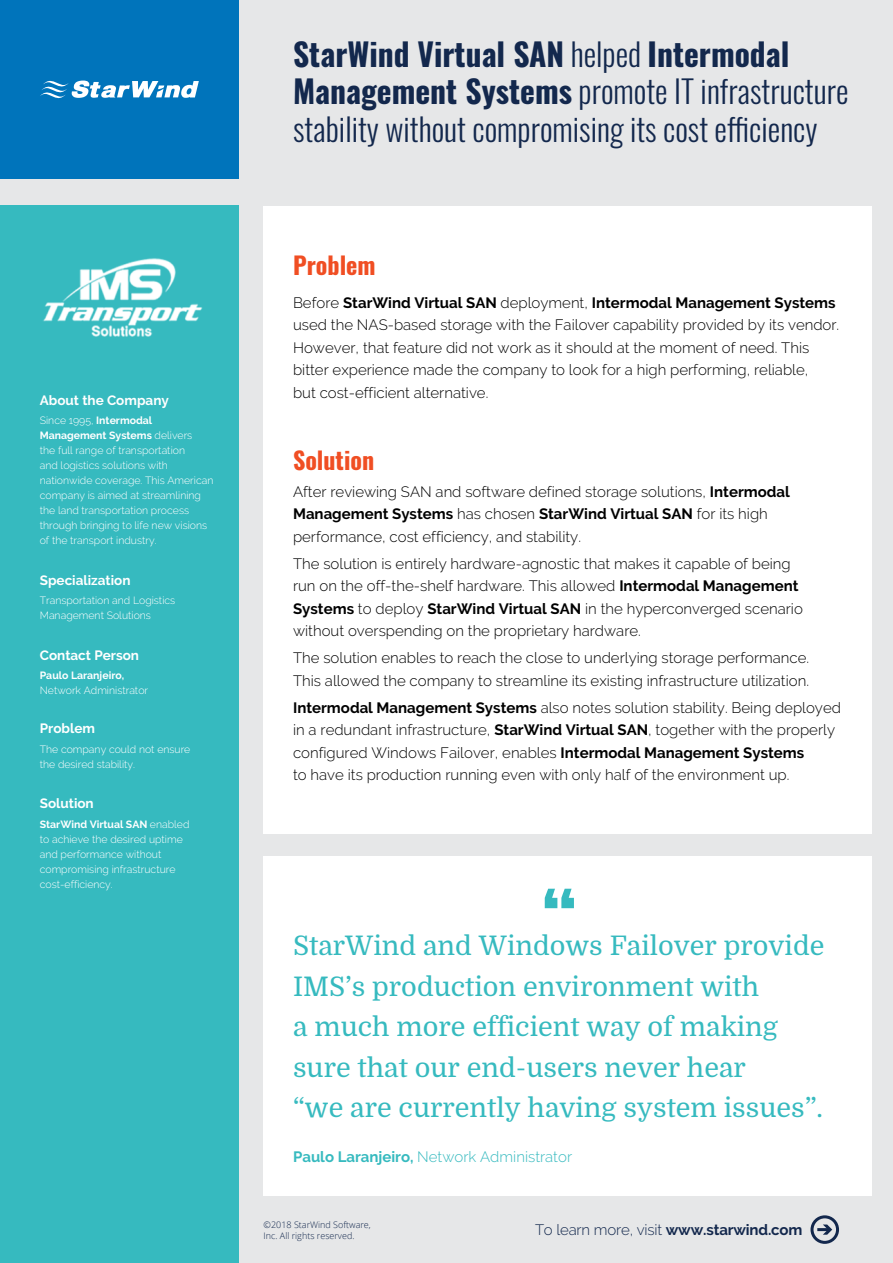
<style>
.page{position:relative;width:893px;height:1263px;background:#e6e7e8}
.page>*{position:absolute;margin:0;border:0;box-sizing:border-box;transform-origin:0 0}
.t1{font:300 31.5px/37.8px "Oswald";color:#13284d}
.t2{font:27px/40.5px "Domine";color:#36babf}
.t3{font:700 24px "Oswald";color:#f04e23}
.t4{font:300 15px/22.5px "Raleway";color:#000}
.t5{font:300 15px "Raleway";color:#36babf}
.t6{font:300 15px "Raleway";letter-spacing:-.01em;color:#13284d}
.t7{font:700 13.5px "Raleway";color:#fff}
.t8{font:300 10.5px/15px "Raleway";color:#fff}
.t9{font:700 10.5px "Raleway";color:#fff}
.t10{font:300 9px/10.8px "Open Sans";color:#13284d}
.s1{font-weight:700}
</style>
<div class="page">
<div style="left:264px;top:206px;width:608px;height:627px;background:#fff"></div>
<div style="left:264px;top:857px;width:608px;height:339px;background:#fff"></div>
<div style="left:0;top:0;width:238px;height:179px;background:#0074bb"></div>
<div style="left:0;top:206px;width:238px;height:1057px;background:#36babf"></div>
<svg style="left:40px;top:80px;width:159px;height:19px"></svg>
<div style="left:810px;top:1215px;width:29px;height:29px;border:3px solid #13284d;border-radius:50%"></div>
<svg style="left:817px;top:1224px;width:15px;height:11px"></svg>
<svg style="left:545px;top:889px;width:29px;height:19px"></svg>
<img style="left:43px;top:258px;width:160px;height:79px">
<p class="t7" style="left:40px;top:392px;width:131px">About the Company</p>
<p class="t8" style="left:40px;top:413px;width:175px">Since 1995, <span class="s1">Intermodal<br>Management Systems</span> delivers<br>the full range of transportation<br>and logistics solutions with nationwide coverage. This American company is aimed at streamlining the land transportation process through bringing to life new visions of the transport industry.</p>
<p class="t7" style="left:40px;top:572px;width:92px">Specialization</p>
<p class="t8" style="left:40px;top:593px;width:137px">Transportation and Logistics<br>Management Solutions</p>
<p class="t7" style="left:40px;top:647px;width:101px">Contact Person</p>
<p class="t9" style="left:40px;top:669px;width:86px">Paulo Laranjeiro,</p>
<p class="t8" style="left:40px;top:683px;width:110px">Network Administrator</p>
<p class="t7" style="left:40px;top:721px;width:57px">Problem</p>
<p class="t8" style="left:40px;top:741px;width:152px">The company could not ensure the desired stability.</p>
<p class="t7" style="left:40px;top:796px;width:56px">Solution</p>
<p class="t8" style="left:40px;top:816px;width:151px"><span class="s1">StarWind Virtual SAN</span> enabled to achieve the desired uptime and performance without compromising infrastructure cost-efficiency.</p>
<h1 class="t1" style="left:293px;top:31px;width:557px"><span class="s1">StarWind Virtual SAN</span> helped <span class="s1">Intermodal<br>Management Systems</span> promote IT infrastructure stability without compromising its cost efficiency</h1>
<h3 class="t3" style="left:293px;top:252px;width:84px">Problem</h3>
<p class="t4" style="left:293px;top:291px;width:548px">Before <span class="s1">StarWind Virtual SAN</span> deployment, <span class="s1">Intermodal Management Systems </span>used the NAS-based storage with the Failover capability provided by its vendor.<br>However, that feature did not work as it should at the moment of need. This bitter experience made the company to look for a high performing, reliable,<br>but cost-efficient alternative.</p>
<h3 class="t3" style="left:293px;top:447px;width:83px">Solution</h3>
<p class="t4" style="left:293px;top:480px;width:498px">After reviewing SAN and software defined storage solutions, <span class="s1">Intermodal<br>Management Systems</span> has chosen <span class="s1">StarWind Virtual SAN</span> for its high performance, cost efficiency, and stability.</p>
<p class="t4" style="left:293px;top:552px;width:511px">The solution is entirely hardware-agnostic that makes it capable of being run on the off-the-shelf hardware. This allowed <span class="s1">Intermodal Management Systems</span> to deploy <span class="s1">StarWind Virtual SAN</span> in the hyperconverged scenario without overspending on the proprietary hardware.</p>
<p class="t4" style="left:293px;top:647px;width:518px">The solution enables to reach the close to underlying storage performance.<br>This allowed the company to streamline its existing infrastructure utilization.</p>
<p class="t4" style="left:293px;top:696px;width:549px"><span class="s1">Intermodal Management Systems</span> also notes solution stability. Being deployed in a redundant infrastructure, <span class="s1">StarWind Virtual SAN</span>, together with the properly configured Windows Failover, enables <span class="s1">Intermodal Management Systems<br></span>to have its production running even with only half of the environment up.</p>
<h2 class="t2" style="left:293px;top:926px;width:533px">StarWind and Windows Failover provide IMS’s production environment with<br>a much more efficient way of making sure that our end-users never hear<br>“we are currently having system issues”.</h2>
<p class="t5" style="left:293px;top:1148px;width:281px"><span class="s1">Paulo Laranjeiro,</span> Network Administrator</p>
<p class="t10" style="left:264px;top:1219px;width:109px">©2018 StarWind Software,<br>Inc. All rights reserved.</p>
<p class="t6" style="left:535px;top:1221px;width:269px">To learn more, visit <span class="s1">www.starwind.com</span></p>
</div>
